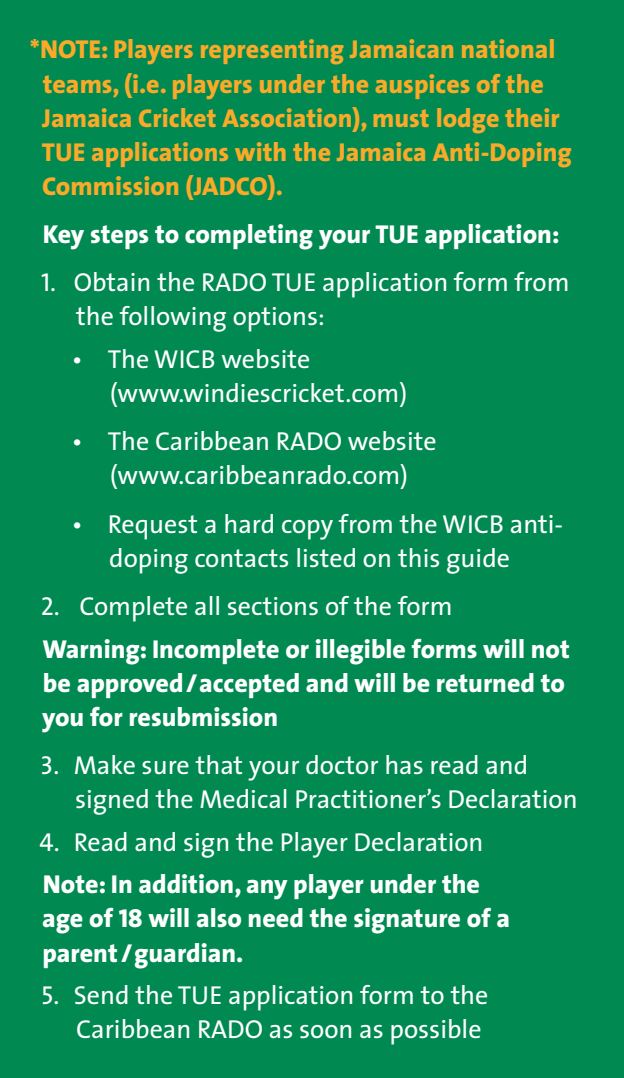
<style>
.page{position:relative;width:624px;height:1078px;background:#fff}
.page>*{position:absolute;margin:0;border:0;box-sizing:border-box;transform-origin:0 0}
.t1{font:26px/34px "The Sans";color:#fff}
.t2{font:800 26px/42.4px "The Sans";color:#fff}
.t3{font:800 26px/34px "The Sans";color:#faa928}
.s1{font-family:"The Sans Caps"}
.s2{font-family:"The Sans Caps";font-weight:400}
.s3{font-weight:400}
.s4{font-family:"The Sans Extra Bold Caps";font-weight:400}
</style>
<div class="page">
<div style="left:0;top:0;width:624px;height:1077px;background:#008a52"></div>
<p class="t3" style="left:42px;top:32px;width:531px;text-indent:-12px">*NOTE: Players representing Jamaican national teams, (i.e. players under the auspices of the Jamaica Cricket Association), must lodge their TUE applications with the Jamaica Anti-Doping Commission (JADCO).</p>
<p class="t2" style="left:43px;top:212px;width:518px">Key steps to completing your TUE application:</p>
<p class="t1" style="left:76px;top:265px;width:495px;text-indent:-35px"><span class="s1">1</span>. Obtain the RADO TUE application form from the following options:</p>
<p class="t1" style="left:110px;top:341px;width:299px;text-indent:-38px">• The WICB website (www.windiescricket.com)</p>
<p class="t1" style="left:72px;top:423px;width:366px;text-align:center">• The Caribbean RADO website (www.caribbeanrado.com)</p>
<p class="t1" style="left:72px;top:506px;width:493px;text-align:center">• Request a hard copy from the WICB anti&shy;doping contacts listed on this guide</p>
<p class="t2" style="left:41px;top:584px;width:530px"><span class="s2">2</span><span class="s3">. Complete all sections of the form<br></span>Warning: Incomplete or illegible forms will not</p>
<p class="t2" style="left:42px;top:665px;width:524px;line-height:34px">be approved/accepted and will be returned to you for resubmission</p>
<p class="t1" style="left:75px;top:747px;width:504px;text-indent:-34px"><span class="s1">3</span>. Make sure that your doctor has read and signed the Medical Practitioner’s Declaration</p>
<p class="t2" style="left:40px;top:820px;width:445px"><span class="s2">4</span><span class="s3">. Read and sign the Player Declaration<br></span>Note: In addition, any player under the</p>
<p class="t2" style="left:42px;top:900px;width:469px;line-height:34px">age of <span class="s4">18</span> will also need the signature of a parent /guardian.</p>
<p class="t1" style="left:41px;top:977px;width:448px;text-align:right"><span class="s1">5</span>. Send the TUE application form to the<br>Caribbean RADO as soon as possible</p>
</div>
